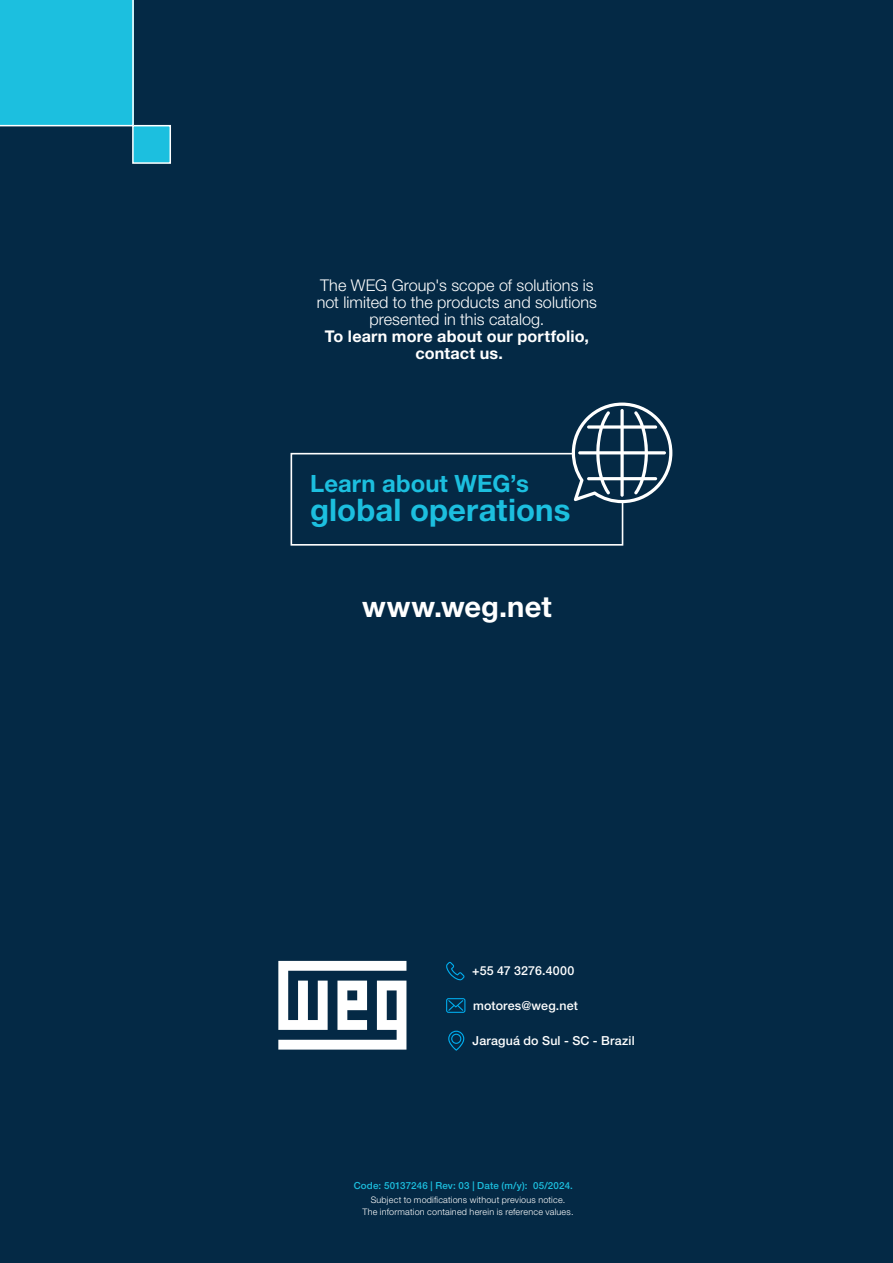
<style>
.page{position:relative;width:893px;height:1263px;background:#042945}
.page>*{position:absolute;margin:0;border:0;box-sizing:border-box;transform-origin:0 0}
._15___Address_BLACK_HN45_7_5pt{font:700 31.05px "Helvetica Neue LT Pro";letter-spacing:.005em;color:#1cbfdf}
._15___Address_BLACK_HN45_7_5pt-2{font:700 29.1px "Helvetica Neue LT Pro";letter-spacing:.005em;color:#fff}
._15___Address_BLACK_HN45_7_5pt-3{font:700 23.85px "Helvetica Neue LT Pro";letter-spacing:.005em;color:#1cbfdf}
.t1{font:300 16.2px/17px "Helvetica Neue LT Pro";color:#fff;text-align:center}
.t2{font:700 16.2px/17px "Helvetica Neue LT Pro";letter-spacing:.01em;color:#fff;text-align:center}
._15___Address_BLACK_HN45_7_5pt-4{font:500 12.45px "Helvetica Neue LT Pro";letter-spacing:.015em;color:#fff}
._15___Address_BLACK_HN45_7_5pt-5{font:500 9.75px "Helvetica Neue LT Pro";letter-spacing:.02em;color:#1cbfdf}
._15___Address_BLACK_HN45_7_5pt-6{font:300 9px/12.8px "Helvetica Neue LT Pro";letter-spacing:.025em;color:#fff;text-align:center}
</style>
<div class="page">
<svg style="left:290px;top:403px;width:382px;height:143px"></svg>
<div style="left:132px;top:125px;width:39px;height:39px;background:#1cbfdf;border:2px solid #fff"></div>
<div style="left:0;top:0;width:134px;height:126px;background:#1cbfdf"></div>
<svg style="left:448px;top:1031px;width:16px;height:20px"></svg>
<svg style="left:446px;top:962px;width:18px;height:18px"></svg>
<svg style="left:446px;top:998px;width:19px;height:15px"></svg>
<svg style="left:278px;top:961px;width:128px;height:88px"></svg>
<p class="t1" style="left:317px;top:277px;width:282px">The WEG Group's scope of solutions is not limited to the products and solutions presented in this catalog.</p>
<p class="t2" style="left:325px;top:327px;width:266px">To learn more about our portfolio, contact us.</p>
<p class="_15___Address_BLACK_HN45_7_5pt-3" style="left:310px;top:468px;width:220px">Learn about WEG’s</p>
<p class="_15___Address_BLACK_HN45_7_5pt" style="left:310px;top:490px;width:262px">global operations</p>
<p class="_15___Address_BLACK_HN45_7_5pt-2" style="left:362px;top:588px;width:191px">www.weg.net</p>
<p class="_15___Address_BLACK_HN45_7_5pt-4" style="left:472px;top:963px;width:104px">+55 47 3276.4000</p>
<p class="_15___Address_BLACK_HN45_7_5pt-4" style="left:473px;top:998px;width:106px">motores@weg.net</p>
<p class="_15___Address_BLACK_HN45_7_5pt-4" style="left:473px;top:1033px;width:164px">Jaraguá do Sul - SC - Brazil</p>
<p class="_15___Address_BLACK_HN45_7_5pt-5" style="left:354px;top:1179px;width:221px">Code: 50137246 | Rev: 03 | Date (m/y): 05/2024.</p>
<p class="_15___Address_BLACK_HN45_7_5pt-6" style="left:362px;top:1193px;width:213px">Subject to modifications without previous notice.<br>The information contained herein is reference values.</p>
</div>
